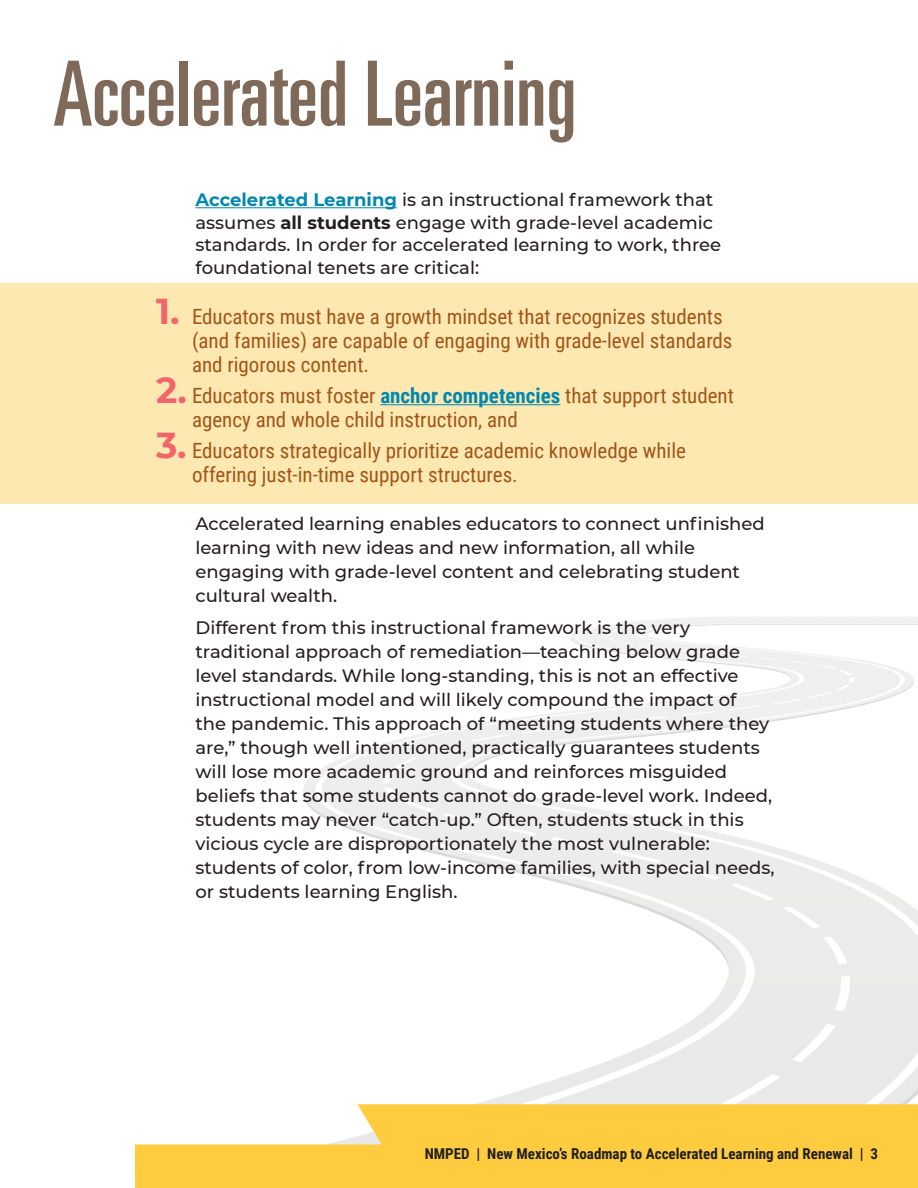
<style>
.page{position:relative;width:918px;height:1188px;background:#fff}
.page>*{position:absolute;margin:0;border:0;box-sizing:border-box;transform-origin:0 0}
.Text_10_13{font:ultra-condensed 90px "Univers";color:#7f6959}
.Text_10_13-2{font:21px/24px "Roboto Condensed";color:#a15519}
.Text_10_13-3{font:500 18px/24px "Montserrat";color:#231f20}
.Text_10_13-4{font:700 15px "Roboto Condensed";color:#231f20}
.s1{font-weight:700;color:#0088ae}
.s2{font-weight:700}
.s3{font-family:"Montserrat";font-weight:700;font-size:36px;color:#f1666a}
</style>
<div class="page">
<div style="left:0;top:284px;width:918px;height:220px;background:#fee8b2"></div>
<svg style="left:303px;top:620px;width:615px;height:484px"></svg>
<svg style="left:135px;top:1104px;width:783px;height:84px;background:#fdd35a"></svg>
<hr style="left:195px;top:207px;width:202px;height:1px;background:#0088ae">
<hr style="left:380px;top:404px;width:180px;height:1px;background:#0088ae">
<p class="Text_10_13" style="left:53px;top:42px;width:525px">Accelerated Learning</p>
<p class="Text_10_13-3" style="left:195px;top:188px;width:527px;line-height:22.5px"><span class="s1">Accelerated Learning</span> is an instructional framework that assumes <span class="s2">all students</span> engage with grade-level academic standards. In order for accelerated learning to work, three foundational tenets are critical:</p>
<p class="Text_10_13-2" style="left:192px;top:304px;width:542px;text-indent:-36px"><span class="s3">1.</span> Educators must have a growth mindset that recognizes students (and families) are capable of engaging with grade-level standards and rigorous content.</p>
<p class="Text_10_13-2" style="left:192px;top:383px;width:543px;text-indent:-36px"><span class="s3">2.</span> Educators must foster <span class="s1">anchor competencies</span> that support student agency and whole child instruction, and</p>
<p class="Text_10_13-2" style="left:192px;top:438px;width:496px;text-indent:-36px"><span class="s3">3.</span> Educators strategically prioritize academic knowledge while offering just-in-time support structures.</p>
<p class="Text_10_13-3" style="left:195px;top:511px;width:571px">Accelerated learning enables educators to connect unfinished learning with new ideas and new information, all while engaging with grade-level content and celebrating student cultural wealth.</p>
<p class="Text_10_13-3" style="left:195px;top:615px;width:581px">Different from this instructional framework is the very traditional approach of remediation—teaching below grade level standards. While long-standing, this is not an effective instructional model and will likely compound the impact of<br>the pandemic. This approach of “meeting students where they are,” though well intentioned, practically guarantees students will lose more academic ground and reinforces misguided beliefs that some students cannot do grade-level work. Indeed, students may never “catch-up.” Often, students stuck in this vicious cycle are disproportionately the most vulnerable: students of color, from low-income families, with special needs, or students learning English.</p>
<p class="Text_10_13-4" style="left:425px;top:1143px;width:455px">NMPED | New Mexico’s Roadmap to Accelerated Learning and Renewal | 3</p>
</div>
